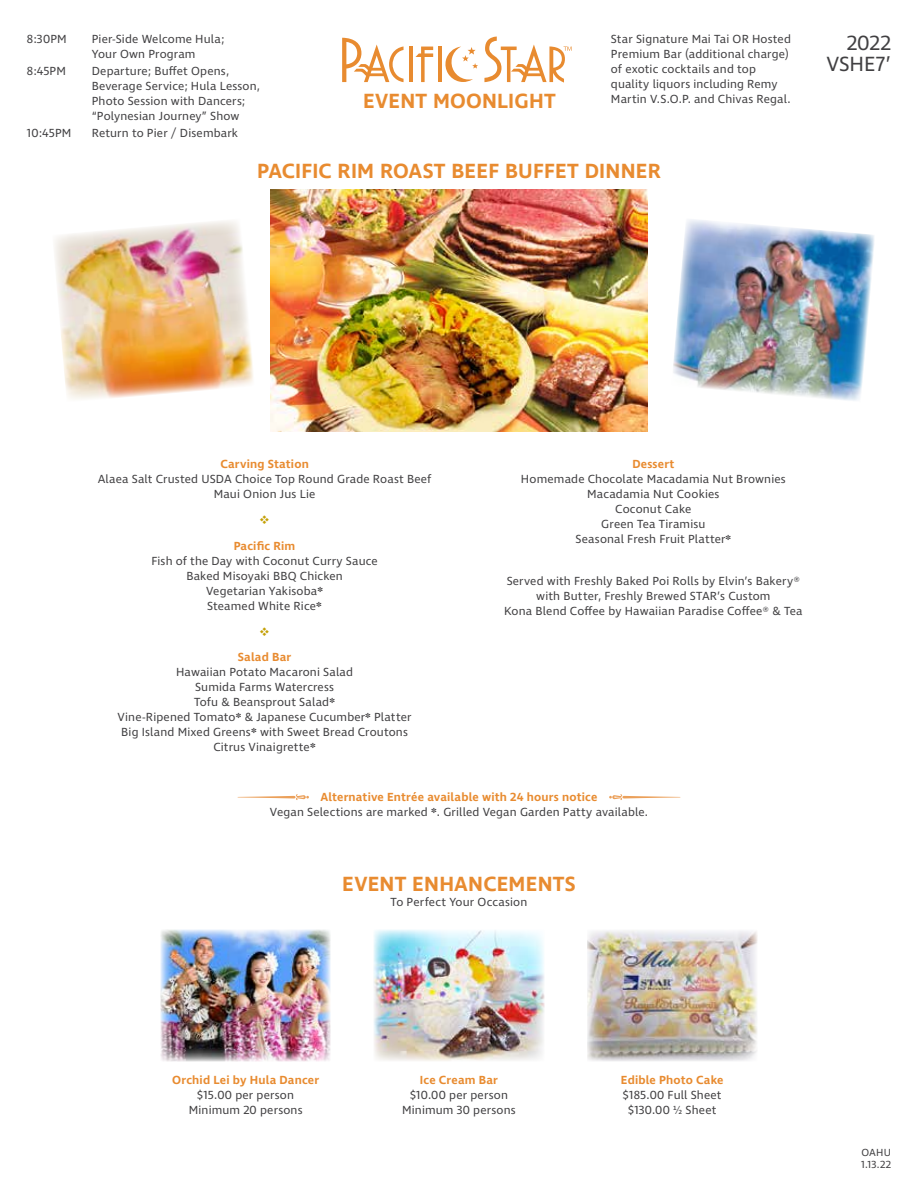
<style>
.page{position:relative;width:918px;height:1188px;background:#fff}
.page>*{position:absolute;margin:0;border:0;box-sizing:border-box;transform-origin:0 0}
.t1{font:600 21px "Ingra";letter-spacing:.01em;color:#e88b30}
.t2{font:21px/21px "Ingra";letter-spacing:-.005em;color:#414042;text-align:right}
.t3{font:12px/15px "Ingra";letter-spacing:.015em;color:#414042;text-align:center}
.t4{font:600 12px "Ingra";letter-spacing:.015em;color:#e88b30}
.t5{font:10.5px/12px "Ingra";letter-spacing:.02em;color:#414042}
.s1{font-weight:600;color:#e88b30}
</style>
<div class="page">
<img style="left:270px;top:189px;width:378px;height:243px">
<img style="left:673px;top:219px;width:201px;height:182px">
<img style="left:55px;top:221px;width:198px;height:178px">
<img style="left:374px;top:930px;width:170px;height:131px">
<img style="left:161px;top:930px;width:170px;height:131px">
<img style="left:587px;top:930px;width:170px;height:131px">
<svg style="left:445px;top:47px;width:33px;height:35px"></svg>
<hr style="left:409px;top:47px;width:3px;height:35px;background:#e88b30">
<svg style="left:415px;top:47px;width:18px;height:35px"></svg>
<hr style="left:438px;top:47px;width:3px;height:35px;background:#e88b30">
<svg style="left:342px;top:38px;width:62px;height:44px"></svg>
<svg style="left:484px;top:37px;width:88px;height:46px"></svg>
<svg style="left:238px;top:794px;width:71px;height:6px"></svg>
<svg style="left:609px;top:794px;width:71px;height:6px"></svg>
<p class="t3" style="left:27px;top:32px;width:41px">8:30PM</p>
<p class="t3" style="left:92px;top:32px;width:134px;text-align:left">Pier-Side Welcome Hula;<br>Your Own Program</p>
<p class="t3" style="left:27px;top:64px;width:41px">8:45PM</p>
<p class="t3" style="left:92px;top:64px;width:170px;text-align:left">Departure; Buffet Opens,<br>Beverage Service; Hula Lesson,<br>Photo Session with Dancers; “Polynesian Journey” Show</p>
<p class="t3" style="left:27px;top:126px;width:46px">10:45PM</p>
<p class="t3" style="left:92px;top:126px;width:148px">Return to Pier / Disembark</p>
<h1 class="t1" style="left:257px;top:158px;width:405px">PACIFIC RIM ROAST BEEF BUFFET DINNER</h1>
<p class="t3" style="left:611px;top:32px;width:182px;text-align:left">Star Signature Mai Tai OR Hosted<br>Premium Bar (additional charge) of exotic cocktails and top quality liquors including Remy<br>Martin V.S.O.P. and Chivas Regal.</p>
<h1 class="t1" style="left:363px;top:88px;width:194px">EVENT MOONLIGHT</h1>
<h1 class="t2" style="left:827px;top:33px;width:66px">2022<br>VSHE7’</h1>
<p class="t4" style="left:220px;top:457px;width:90px">Carving Station</p>
<p class="t3" style="left:98px;top:472px;width:335px">Alaea Salt Crusted USDA Choice Top Round Grade Roast Beef<br>Maui Onion Jus Lie</p>
<p class="t4" style="left:234px;top:538px;width:63px">Pacific Rim</p>
<p class="t3" style="left:151px;top:554px;width:228px">Fish of the Day with Coconut Curry Sauce<br>Baked Misoyaki BBQ Chicken<br>Vegetarian Yakisoba<sup>❋<br></sup>Steamed White Rice<sup>❋</sup></p>
<p class="t4" style="left:632px;top:457px;width:44px">Dessert</p>
<p class="t3" style="left:521px;top:472px;width:266px">Homemade Chocolate Macadamia Nut Brownies<br>Macadamia Nut Cookies<br>Coconut Cake<br>Green Tea Tiramisu<br>Seasonal Fresh Fruit Platter<sup>❋</sup></p>
<p class="t3" style="left:504px;top:574px;width:300px">Served with Freshly Baked Poi Rolls by Elvin’s Bakery® with Butter, Freshly Brewed STAR’s Custom<br>Kona Blend Coffee by Hawaiian Paradise Coffee® &amp; Tea</p>
<p class="t4" style="left:238px;top:650px;width:55px">Salad Bar</p>
<p class="t3" style="left:118px;top:665px;width:295px">Hawaiian Potato Macaroni Salad<br>Sumida Farms Watercress<br>Tofu &amp; Beansprout Salad<sup>❋<br></sup>Vine-Ripened Tomato<sup>❋</sup> &amp; Japanese Cucumber<sup>❋</sup> Platter Big Island Mixed Greens<sup>❋</sup> with Sweet Bread Croutons Citrus Vinaigrette<sup>❋</sup></p>
<p class="t3" style="left:270px;top:790px;width:380px"><span class="s1">Alternative Entrée available with 24 hours notice<br></span>Vegan Selections are marked <sup>❋</sup>. Grilled Vegan Garden Patty available.</p>
<h1 class="t1" style="left:342px;top:871px;width:235px">EVENT ENHANCEMENTS</h1>
<p class="t3" style="left:391px;top:895px;width:138px">To Perfect Your Occasion</p>
<p class="t4" style="left:172px;top:1072px;width:149px">Orchid Lei by Hula Dancer</p>
<p class="t3" style="left:189px;top:1088px;width:115px">$15.00 per person<br>Minimum 20 persons</p>
<p class="t4" style="left:420px;top:1072px;width:80px">Ice Cream Bar</p>
<p class="t3" style="left:402px;top:1088px;width:115px">$10.00 per person<br>Minimum 30 persons</p>
<p class="t4" style="left:621px;top:1072px;width:104px">Edible Photo Cake</p>
<p class="t3" style="left:623px;top:1088px;width:100px">$185.00 Full Sheet $130.00 ½ Sheet</p>
<p class="t5" style="left:861px;top:1147px;width:31px">OAHU<br>1.13.22</p>
</div>
